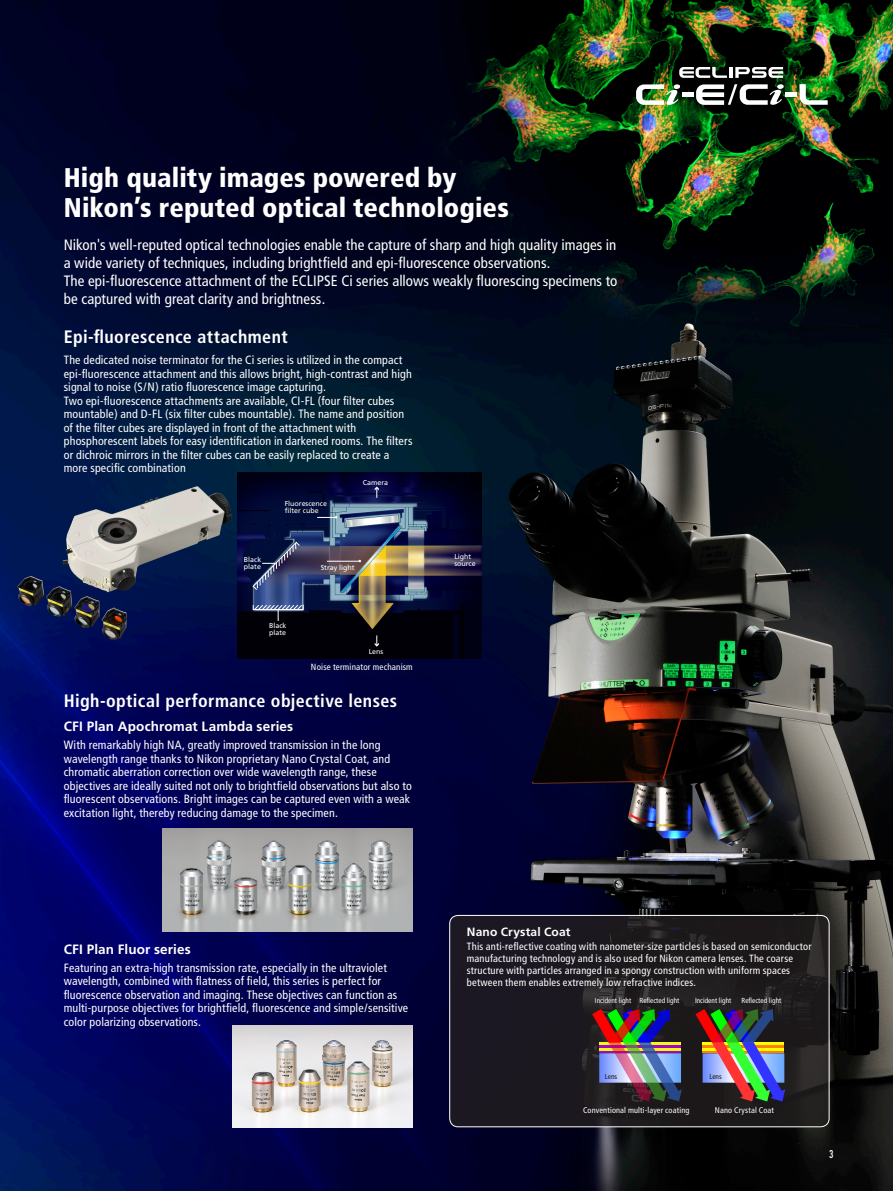
<style>
.page{position:relative;width:893px;height:1191px;background:#fff}
.page>*{position:absolute;margin:0;border:0;box-sizing:border-box;transform-origin:0 0}
.t1{font:900 condensed 27px "Frutiger";letter-spacing:.005em;color:#fff}
.t2{font:700 condensed 18px "Frutiger";letter-spacing:.02em;color:#fff}
.t3{font:condensed 15px/18px "Frutiger";letter-spacing:.005em;color:#fff}
.t4{font:700 13.5px "Frutiger";letter-spacing:.01em;color:#fff}
.t5{font:condensed 12px/13.5px "Frutiger";letter-spacing:.01em;color:#fff}
.t6{font:700 12px "Frutiger";letter-spacing:.015em;color:#fff}
.t7{font:condensed 10.5px/12px "Frutiger";letter-spacing:.015em;color:#fff}
.t8{font:condensed 10.5px "Futura";color:#fff}
.t9{font:condensed 9px "Frutiger";letter-spacing:.02em;color:#fff}
.t10{font:condensed 8.25px "Frutiger";letter-spacing:.02em;color:#fff}
.t11{font:condensed 7.35px "Frutiger";color:#fff}
.t12{font:condensed 7.35px "Frutiger";color:#231815}
.t13{font:7.05px/7.1px "Frutiger";color:#fff}
</style>
<div class="page">
<img style="left:0;top:0;width:893px;height:1191px">
<svg style="left:450px;top:915px;width:379px;height:211px;background:#1e1a1f"></svg>
<div style="left:449px;top:915px;width:380px;height:212px;border:1px solid #fff;border-radius:9px"></div>
<svg style="left:679px;top:67px;width:104px;height:11px"></svg>
<svg style="left:636px;top:84px;width:44px;height:21px"></svg>
<div style="left:682px;top:92px;width:11px;height:5px;background:#fff"></div>
<svg style="left:799px;top:84px;width:29px;height:21px"></svg>
<div style="left:786px;top:92px;width:11px;height:5px;background:#fff"></div>
<svg style="left:696px;top:84px;width:88px;height:21px"></svg>
<img style="left:163px;top:829px;width:249px;height:102px">
<img style="left:233px;top:1025px;width:179px;height:102px">
<svg style="left:592px;top:1009px;width:90px;height:92px;background:#615d66"></svg>
<svg style="left:695px;top:1009px;width:90px;height:92px;background:#63615f"></svg>
<img style="left:238px;top:473px;width:243px;height:185px">
<svg style="left:375px;top:635px;width:4px;height:11px"></svg>
<svg style="left:375px;top:486px;width:4px;height:12px"></svg>
<svg style="left:317px;top:516px;width:20px;height:2px"></svg>
<hr style="left:327px;top:561px;width:33px;height:1px;background:#fff">
<div style="left:253px;top:604px;width:51px;height:6px;border:1px solid #fff"></div>
<svg style="left:254px;top:604px;width:49px;height:17px"></svg>
<svg style="left:252px;top:541px;width:48px;height:49px;background:#303b65"></svg>
<img style="left:17px;top:486px;width:214px;height:108px">
<p class="t1" style="left:64px;top:161px;width:394px">High quality images powered by</p>
<p class="t1" style="left:64px;top:191px;width:447px">Nikon’s reputed optical technologies</p>
<p class="t3" style="left:64px;top:236px;width:554px">Nikon's well-reputed optical technologies enable the capture of sharp and high quality images in a wide variety of techniques, including brightfield and epi-fluorescence observations.</p>
<p class="t3" style="left:64px;top:272px;width:555px">The epi-fluorescence attachment of the ECLIPSE Ci series allows weakly fluorescing specimens to be captured with great clarity and brightness.</p>
<p class="t2" style="left:64px;top:326px;width:225px">Epi-fluorescence attachment</p>
<p class="t5" style="left:64px;top:353px;width:350px">The dedicated noise terminator for the Ci series is utilized in the compact epi-fluorescence attachment and this allows bright, high-contrast and high signal to noise (S/N) ratio fluorescence image capturing.</p>
<p class="t5" style="left:64px;top:394px;width:342px">Two epi-fluorescence attachments are available, CI-FL (four filter cubes mountable) and D-FL (six filter cubes mountable). The name and position</p>
<p class="t5" style="left:64px;top:421px;width:350px">of the filter cubes are displayed in front of the attachment with phosphorescent labels for easy identification in darkened rooms. The filters or dichroic mirrors in the filter cubes can be easily replaced to create a more specific combination</p>
<p class="t13" style="left:244px;top:555px;width:19px">Black plate</p>
<p class="t13" style="left:285px;top:500px;width:44px">Fluorescence filter cube</p>
<p class="t13" style="left:363px;top:478px;width:27px">Camera</p>
<p class="t13" style="left:321px;top:564px;width:35px">Stray light</p>
<p class="t13" style="left:269px;top:622px;width:19px">Black plate</p>
<p class="t13" style="left:369px;top:648px;width:16px">Lens</p>
<p class="t9" style="left:311px;top:662px;width:103px">Noise terminator mechanism</p>
<p class="t2" style="left:64px;top:690px;width:335px">High-optical performance objective lenses</p>
<p class="t4" style="left:64px;top:718px;width:231px">CFI Plan Apochromat Lambda series</p>
<p class="t5" style="left:64px;top:738px;width:350px">With remarkably high NA, greatly improved transmission in the long wavelength range thanks to Nikon proprietary Nano Crystal Coat, and chromatic aberration correction over wide wavelength range, these objectives are ideally suited not only to brightfield observations but also to fluorescent observations. Bright images can be captured even with a weak excitation light, thereby reducing damage to the specimen.</p>
<p class="t13" style="left:454px;top:553px;width:23px">Light source</p>
<p class="t4" style="left:64px;top:941px;width:129px">CFI Plan Fluor series</p>
<p class="t5" style="left:64px;top:960px;width:346px">Featuring an extra-high transmission rate, especially in the ultraviolet wavelength, combined with flatness of field, this series is perfect for fluorescence observation and imaging. These objectives can function as multi-purpose objectives for brightfield, fluorescence and simple/sensitive color polarizing observations.</p>
<p class="t6" style="left:467px;top:924px;width:105px">Nano Crystal Coat</p>
<p class="t7" style="left:467px;top:940px;width:346px">This anti-reflective coating with nanometer-size particles is based on semiconductor manufacturing technology and is also used for Nikon camera lenses. The coarse structure with particles arranged in a spongy construction with uniform spaces between them enables extremely low refractive indices.</p>
<p class="t11" style="left:595px;top:996px;width:86px">Incident light Reflected light</p>
<p class="t11" style="left:695px;top:996px;width:38px">Incident light</p>
<p class="t11" style="left:742px;top:996px;width:41px">Reflected light</p>
<p class="t12" style="left:605px;top:1072px;width:14px">Lens</p>
<p class="t12" style="left:709px;top:1072px;width:14px">Lens</p>
<p class="t10" style="left:583px;top:1105px;width:108px">Conventional multi-layer coating</p>
<p class="t10" style="left:715px;top:1105px;width:61px">Nano Crystal Coat</p>
<p class="t8" style="left:829px;top:1147px;width:6px">3</p>
</div>
